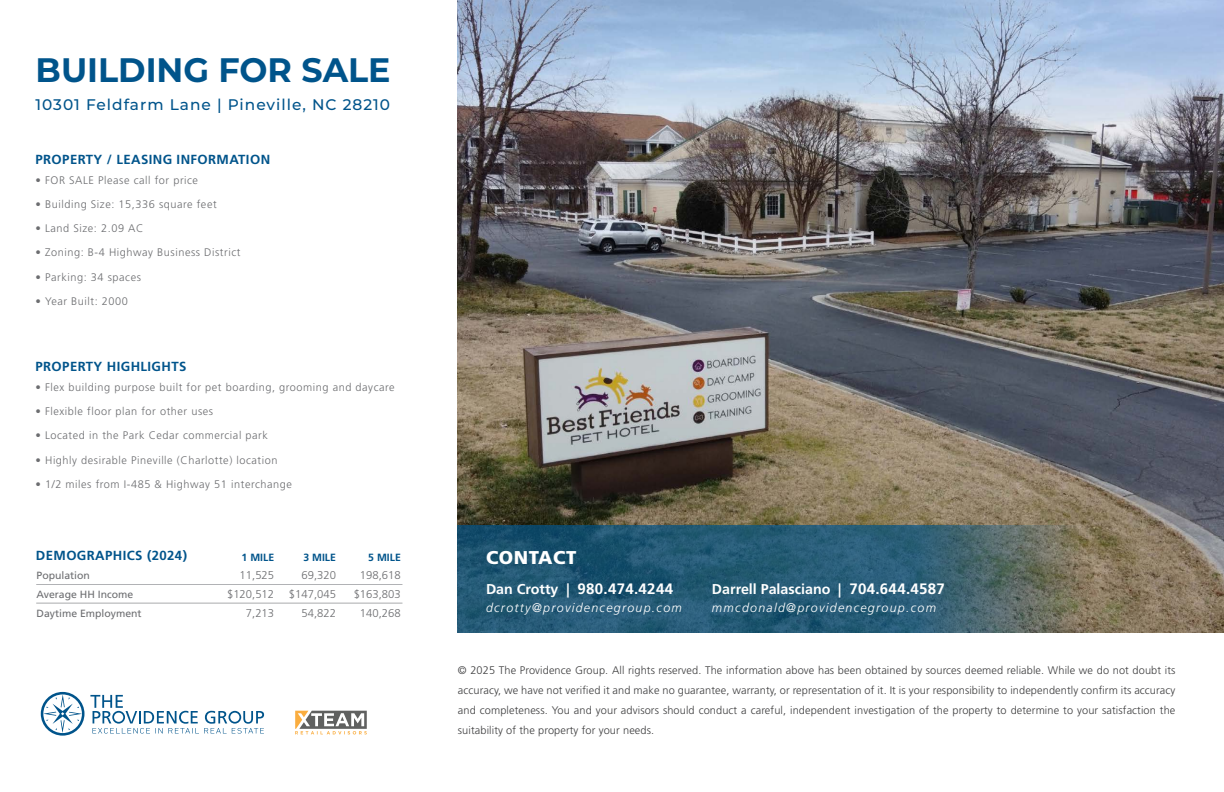
<style>
.page{position:relative;width:1224px;height:792px;background:#fff}
.page>*{position:absolute;margin:0;border:0;box-sizing:border-box;transform-origin:0 0}
.t1{font:700 33.9px "Montserrat";color:#00548b}
.Head_3_Right{font:900 18.5px "Frutiger LT Std";letter-spacing:.03em;color:#fff}
.t2{font:500 15.4px "Montserrat";letter-spacing:.065em;color:#00548b}
.t3{font:700 15.1px "Frutiger LT Std";letter-spacing:.02em;color:#fff}
.t4{font:700 14.2px "Frutiger LT Std";color:#fff}
.Head_3_Right-2{font:700 13.2px "Frutiger LT Std";letter-spacing:.03em;color:#00548b}
.t5{font:italic 300 12.5px "Frutiger LT Std";letter-spacing:.1em;color:#fff}
.t6{font:300 11.3px "Frutiger LT Std";color:#6c6d70}
.t7{font:300 11px/20px "Frutiger LT Std";letter-spacing:.01em;color:#3e3e3f;text-align:justify}
.Head_3_Right-3{font:300 11px "Frutiger LT Std";letter-spacing:.05em;color:#6c6d70}
.t8{font:10.5px "Frutiger LT Std";color:#6c6d70}
.t9{font:700 10.5px "Frutiger LT Std";color:#00548b}
.s1{font-size:14.2px}
.s2{font-size:15.1px}
</style>
<div class="page">
<hr style="left:36px;top:584px;width:366px;height:1px;background:#939598">
<hr style="left:36px;top:603px;width:366px;height:1px;background:#939598">
<svg style="left:90px;top:695px;width:174px;height:39px"></svg>
<svg style="left:41px;top:692px;width:43px;height:44px"></svg>
<svg style="left:295px;top:711px;width:72px;height:23px"></svg>
<img style="left:458px;top:0;width:766px;height:633px">
<svg style="left:458px;top:525px;width:631px;height:108px;background:#315d71"></svg>
<p class="t1" style="left:36px;top:45px;width:357px">BUILDING FOR SALE</p>
<p class="t2" style="left:36px;top:93px;width:356px">10301 Feldfarm Lane | Pineville, NC 28210</p>
<p class="Head_3_Right-2" style="left:36px;top:152px;width:236px">PROPERTY / LEASING INFORMATION</p>
<p class="Head_3_Right-3" style="left:36px;top:174px;width:164px">• FOR SALE Please call for price</p>
<p class="Head_3_Right-3" style="left:36px;top:198px;width:183px">• Building Size: 15,336 square feet</p>
<p class="Head_3_Right-3" style="left:36px;top:222px;width:109px">• Land Size: 2.09 AC</p>
<p class="Head_3_Right-3" style="left:36px;top:246px;width:206px">• Zoning: B-4 Highway Business District</p>
<p class="Head_3_Right-3" style="left:36px;top:271px;width:107px">• Parking: 34 spaces</p>
<p class="Head_3_Right-3" style="left:36px;top:295px;width:94px">• Year Built: 2000</p>
<p class="Head_3_Right-2" style="left:36px;top:359px;width:152px">PROPERTY HIGHLIGHTS</p>
<p class="Head_3_Right-3" style="left:36px;top:381px;width:361px">• Flex building purpose built for pet boarding, grooming and daycare</p>
<p class="Head_3_Right-3" style="left:36px;top:405px;width:179px">• Flexible floor plan for other uses</p>
<p class="Head_3_Right-3" style="left:36px;top:429px;width:234px">• Located in the Park Cedar commercial park</p>
<p class="Head_3_Right-3" style="left:36px;top:454px;width:244px">• Highly desirable Pineville (Charlotte) location</p>
<p class="Head_3_Right-3" style="left:36px;top:478px;width:258px">• 1/2 miles from I-485 &amp; Highway 51 interchange</p>
<p class="Head_3_Right-2" style="left:36px;top:548px;width:153px">DEMOGRAPHICS (2024)</p>
<p class="t9" style="left:242px;top:551px;width:34px">1 MILE</p>
<p class="t9" style="left:303px;top:551px;width:34px">3 MILE</p>
<p class="t9" style="left:368px;top:551px;width:34px">5 MILE</p>
<p class="t8" style="left:37px;top:569px;width:55px">Population</p>
<p class="t6" style="left:240px;top:569px;width:36px">11,525</p>
<p class="t6" style="left:301px;top:569px;width:36px">69,320</p>
<p class="t6" style="left:360px;top:569px;width:42px">198,618</p>
<p class="t8" style="left:37px;top:588px;width:98px">Average HH Income</p>
<p class="t6" style="left:227px;top:588px;width:49px">$120,512</p>
<p class="t6" style="left:289px;top:588px;width:49px">$147,045</p>
<p class="t6" style="left:354px;top:588px;width:49px">$163,803</p>
<p class="t8" style="left:37px;top:607px;width:107px">Daytime Employment</p>
<p class="t6" style="left:246px;top:607px;width:30px">7,213</p>
<p class="t6" style="left:301px;top:607px;width:36px">54,822</p>
<p class="t6" style="left:360px;top:607px;width:42px">140,268</p>
<p class="Head_3_Right" style="left:486px;top:546px;width:92px">CONTACT</p>
<p class="t3" style="left:486px;top:580px;width:189px"><span class="s1">Dan Crotty |</span> 980.474.4244</p>
<p class="t5" style="left:486px;top:600px;width:197px">dcrotty@providencegroup.com</p>
<p class="t4" style="left:712px;top:581px;width:234px">Darrell Palasciano | <span class="s2">704.644.4587</span></p>
<p class="t5" style="left:712px;top:600px;width:226px">mmcdonald@providencegroup.com</p>
<p class="t7" style="left:458px;top:660px;width:719px">© 2025 The Providence Group. All rights reserved. The information above has been obtained by sources deemed reliable. While we do not doubt its accuracy, we have not verified it and make no guarantee, warranty, or representation of it. It is your responsibility to independently confirm its accuracy and completeness. You and your advisors should conduct a careful, independent investigation of the property to determine to your satisfaction the suitability of the property for your needs.</p>
</div>
